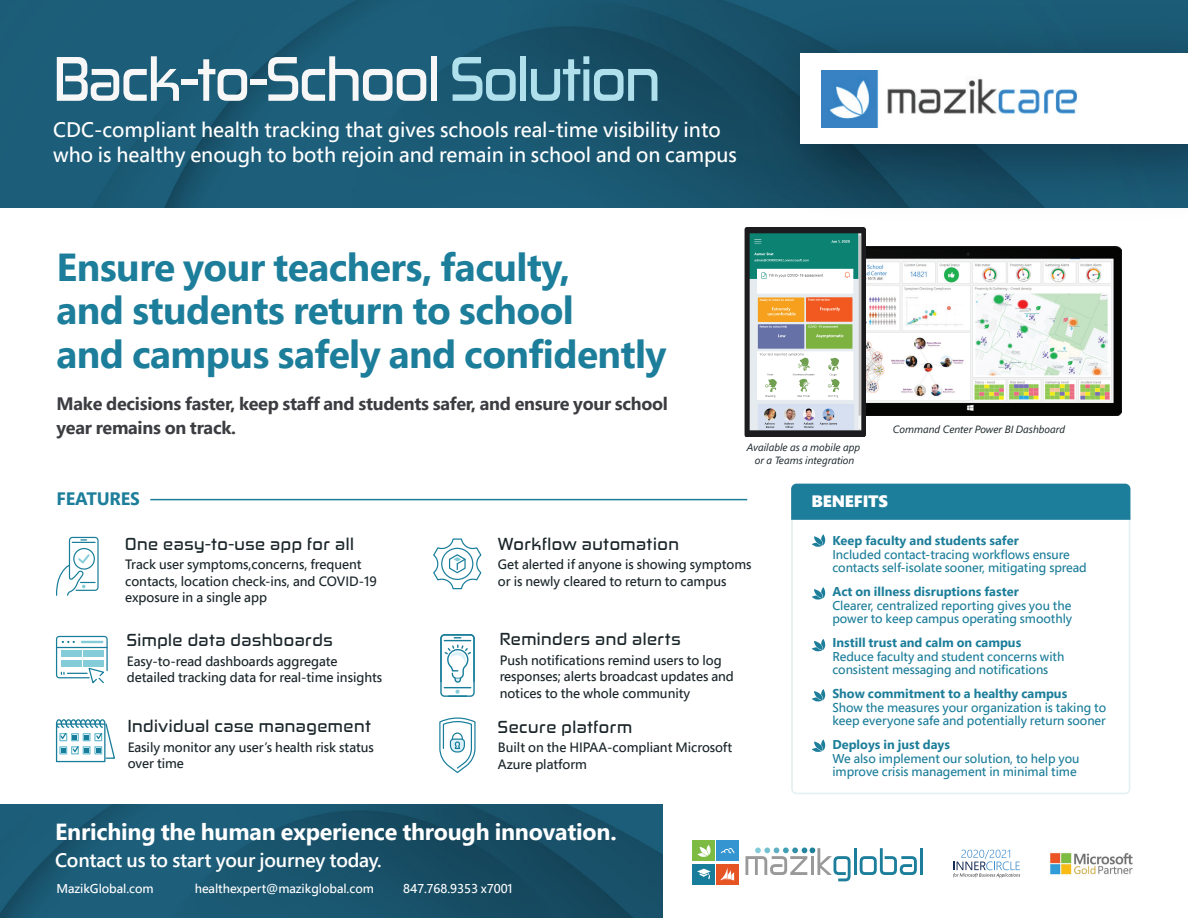
<style>
.page{position:relative;width:1188px;height:918px;background:#fff}
.page>*{position:absolute;margin:0;border:0;box-sizing:border-box;transform-origin:0 0}
.t1{font:700 60px "Zekton Bd";letter-spacing:-.04em;color:#f7f7f8;scale:.95 1}
.t2{font:700 39px/43.5px "Segoe Pro";letter-spacing:-.015em;color:#1c7e9a}
.t3{font:700 23.25px "Segoe Pro";letter-spacing:-.01em;color:#fff}
.t4{font:500 21px/25.2px "Segoe Pro";color:#fff}
.t5{font:600 19.5px "Segoe Pro";letter-spacing:-.01em;color:#fff}
.t6{font:700 18px/24px "Segoe Pro";letter-spacing:-.015em;color:#3c3d41}
.t7{font:700 18px "Segoe Pro";letter-spacing:-.01em;color:#1c7e9a}
.t8{font:700 16.5px "Zekton Bd";letter-spacing:.03em;color:#1b262a}
.t9{font:900 16.5px "Segoe Pro";letter-spacing:-.01em;color:#fff}
.t10{font:500 13.5px/16.5px "Segoe Pro";letter-spacing:-.005em;color:#1b262a}
.t11{font:500 12.75px/13.5px "Segoe Pro";letter-spacing:-.005em;color:#1c7e9a}
.t12{font:700 12.75px "Segoe Pro";color:#1c7e9a}
.t13{font:500 12.75px "Segoe Pro";letter-spacing:-.005em;color:#fff}
.t14{font:italic 10.5px/12.9px "Segoe Pro";letter-spacing:-.005em;color:#1b262a;text-align:center}
.s1{color:#afe0ec}
</style>
<div class="page">
<img style="left:0;top:804px;width:662px;height:114px">
<img style="left:0;top:0;width:732px;height:207px">
<img style="left:732px;top:0;width:456px;height:239px">
<div style="left:801px;top:54px;width:387px;height:90px;background:#fff"></div>
<img style="left:821px;top:71px;width:256px;height:56px">
<hr style="left:854px;top:848px;width:3px;height:27px;background:#1c7e9a">
<svg style="left:860px;top:848px;width:57px;height:27px"></svg>
<hr style="left:920px;top:848px;width:3px;height:27px;background:#1c7e9a">
<svg style="left:745px;top:848px;width:106px;height:33px"></svg>
<div style="left:693px;top:840px;width:22px;height:21px;background:#7dbb42"></div>
<svg style="left:698px;top:845px;width:13px;height:12px"></svg>
<div style="left:717px;top:840px;width:22px;height:21px;background:#3495d1"></div>
<svg style="left:721px;top:848px;width:14px;height:6px"></svg>
<div style="left:693px;top:864px;width:22px;height:21px;background:#187d9a"></div>
<svg style="left:697px;top:869px;width:14px;height:11px"></svg>
<div style="left:717px;top:864px;width:22px;height:21px;background:#e75424"></div>
<svg style="left:721px;top:868px;width:13px;height:13px"></svg>
<img style="left:1050px;top:852px;width:83px;height:24px">
<svg style="left:953px;top:850px;width:67px;height:28px"></svg>
<svg style="left:791px;top:520px;width:339px;height:274px"></svg>
<div style="left:56px;top:723px;width:49px;height:39px;border:1px solid #187d9a"></div>
<svg style="left:55px;top:719px;width:60px;height:40px"></svg>
<svg style="left:56px;top:536px;width:43px;height:60px"></svg>
<hr style="left:150px;top:499px;width:597px;height:1px;background:#1c7e9a">
<svg style="left:433px;top:538px;width:49px;height:52px"></svg>
<svg style="left:55px;top:635px;width:53px;height:49px"></svg>
<div style="left:61px;top:651px;width:20px;height:6px;background:#84cdd8"></div>
<div style="left:84px;top:651px;width:20px;height:6px;background:#84cdd8"></div>
<div style="left:61px;top:660px;width:20px;height:6px;background:#84cdd8"></div>
<div style="left:84px;top:660px;width:20px;height:6px;background:#84cdd8"></div>
<svg style="left:812px;top:534px;width:15px;height:15px"></svg>
<svg style="left:812px;top:587px;width:15px;height:15px"></svg>
<svg style="left:812px;top:639px;width:15px;height:14px"></svg>
<svg style="left:812px;top:689px;width:15px;height:15px"></svg>
<svg style="left:812px;top:739px;width:15px;height:15px"></svg>
<div style="left:791px;top:484px;width:339px;height:36px;background:#1c7e9a"></div>
<img style="left:865px;top:246px;width:256px;height:169px">
<img style="left:744px;top:228px;width:121px;height:209px">
<svg style="left:439px;top:717px;width:37px;height:56px"></svg>
<svg style="left:440px;top:634px;width:35px;height:63px"></svg>
<h1 class="t1" style="left:53px;top:41px;width:641px">Back-to-School <span class="s1">Solution</span></h1>
<h3 class="t4" style="left:53px;top:116px;width:685px">CDC-compliant health tracking that gives schools real-time visibility into who is healthy enough to both rejoin and remain in school and on campus</h3>
<h2 class="t2" style="left:57px;top:244px;width:612px">Ensure your teachers, faculty,<br>and students return to school<br>and campus safely and confidently</h2>
<h3 class="t6" style="left:57px;top:391px;width:613px">Make decisions faster, keep staff and students safer, and ensure your school year remains on track.</h3>
<p class="t14" style="left:893px;top:422px;width:174px">Command Center Power BI Dashboard</p>
<h3 class="t7" style="left:57px;top:486px;width:85px">FEATURES</h3>
<p class="t8" style="left:125px;top:533px;width:230px">One easy-to-use app for all</p>
<p class="t10" style="left:125px;top:556px;width:253px">Track user symptoms,concerns, frequent contacts, location check-ins, and COVID-19 exposure in a single app</p>
<p class="t8" style="left:127px;top:630px;width:207px">Simple data dashboards</p>
<p class="t10" style="left:127px;top:652px;width:257px">Easy-to-read dashboards aggregate detailed tracking data for real-time insights</p>
<p class="t8" style="left:128px;top:716px;width:245px">Individual case management</p>
<p class="t10" style="left:128px;top:738px;width:248px">Easily monitor any user’s health risk status over time</p>
<p class="t14" style="left:747px;top:441px;width:115px">Available as a mobile app or a Teams integration</p>
<p class="t9" style="left:812px;top:490px;width:78px">BENEFITS</p>
<p class="t8" style="left:498px;top:533px;width:182px">Workflow automation</p>
<p class="t10" style="left:498px;top:556px;width:255px">Get alerted if anyone is showing symptoms or is newly cleared to return to campus</p>
<p class="t8" style="left:500px;top:629px;width:182px">Reminders and alerts</p>
<p class="t10" style="left:500px;top:652px;width:236px">Push notifications remind users to log responses; alerts broadcast updates and notices to the whole community</p>
<p class="t8" style="left:498px;top:716px;width:136px">Secure platform</p>
<p class="t10" style="left:498px;top:739px;width:236px">Built on the HIPAA-compliant Microsoft<br>Azure platform</p>
<p class="t12" style="left:832px;top:532px;width:188px">Keep faculty and students safer</p>
<p class="t11" style="left:832px;top:547px;width:256px">Included contact-tracing workflows ensure contacts self-isolate sooner, mitigating spread</p>
<p class="t12" style="left:832px;top:583px;width:188px">Act on illness disruptions faster</p>
<p class="t11" style="left:832px;top:598px;width:241px">Clearer, centralized reporting gives you the power to keep campus operating smoothly</p>
<p class="t12" style="left:832px;top:634px;width:190px">Instill trust and calm on campus</p>
<p class="t11" style="left:832px;top:649px;width:234px">Reduce faculty and student concerns with consistent messaging and notifications</p>
<p class="t12" style="left:832px;top:685px;width:236px">Show commitment to a healthy campus</p>
<p class="t11" style="left:832px;top:700px;width:275px">Show the measures your organization is taking to keep everyone safe and potentially return sooner</p>
<p class="t12" style="left:832px;top:736px;width:119px">Deploys in just days</p>
<p class="t11" style="left:832px;top:751px;width:249px">We also implement our solution, to help you improve crisis management in minimal time</p>
<h3 class="t3" style="left:55px;top:815px;width:563px">Enriching the human experience through innovation.</h3>
<h3 class="t5" style="left:55px;top:847px;width:328px">Contact us to start your journey today.</h3>
<p class="t13" style="left:56px;top:880px;width:99px">MazikGlobal.com</p>
<p class="t13" style="left:195px;top:880px;width:181px">healthexpert@mazikglobal.com</p>
<p class="t13" style="left:403px;top:880px;width:111px">847.768.9353 x7001</p>
</div>
